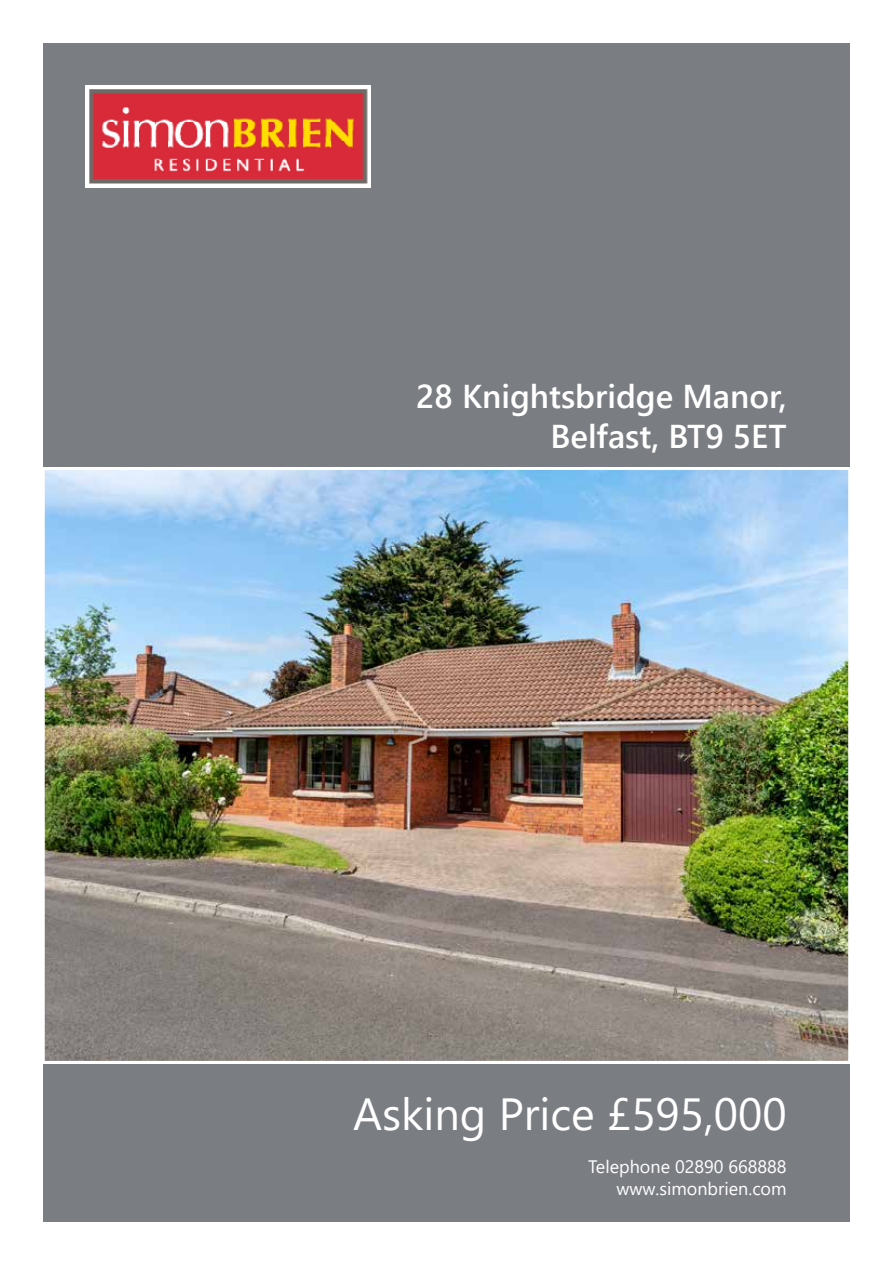
<style>
.page{position:relative;width:893px;height:1263px;background:#fff}
.page>*{position:absolute;margin:0;border:0;box-sizing:border-box;transform-origin:0 0}
.t1{font:45px "Segoe UI";color:#fff}
.t2{font:600 33px/39.6px "Segoe UI";color:#fff;text-align:right}
.t3{font:18px/21.6px "Segoe UI";color:#fff;text-align:right}
</style>
<div class="page">
<div style="left:43px;top:43px;width:807px;height:424px;background:#7a7d82"></div>
<div style="left:43px;top:1064px;width:807px;height:157px;background:#7a7d82"></div>
<img style="left:46px;top:471px;width:801px;height:589px">
<div style="left:42px;top:467px;width:809px;height:597px;border:3px solid #fff"></div>
<img style="left:85px;top:85px;width:286px;height:102px">
<h2 class="t2" style="left:416px;top:374px;width:372px">28 Knightsbridge Manor,<br>Belfast, BT9 5ET</h2>
<h1 class="t1" style="left:353px;top:1071px;width:435px">Asking Price £595,000</h1>
<p class="t3" style="left:588px;top:1154px;width:200px">Telephone 02890 668888 www.simonbrien.com</p>
</div>
